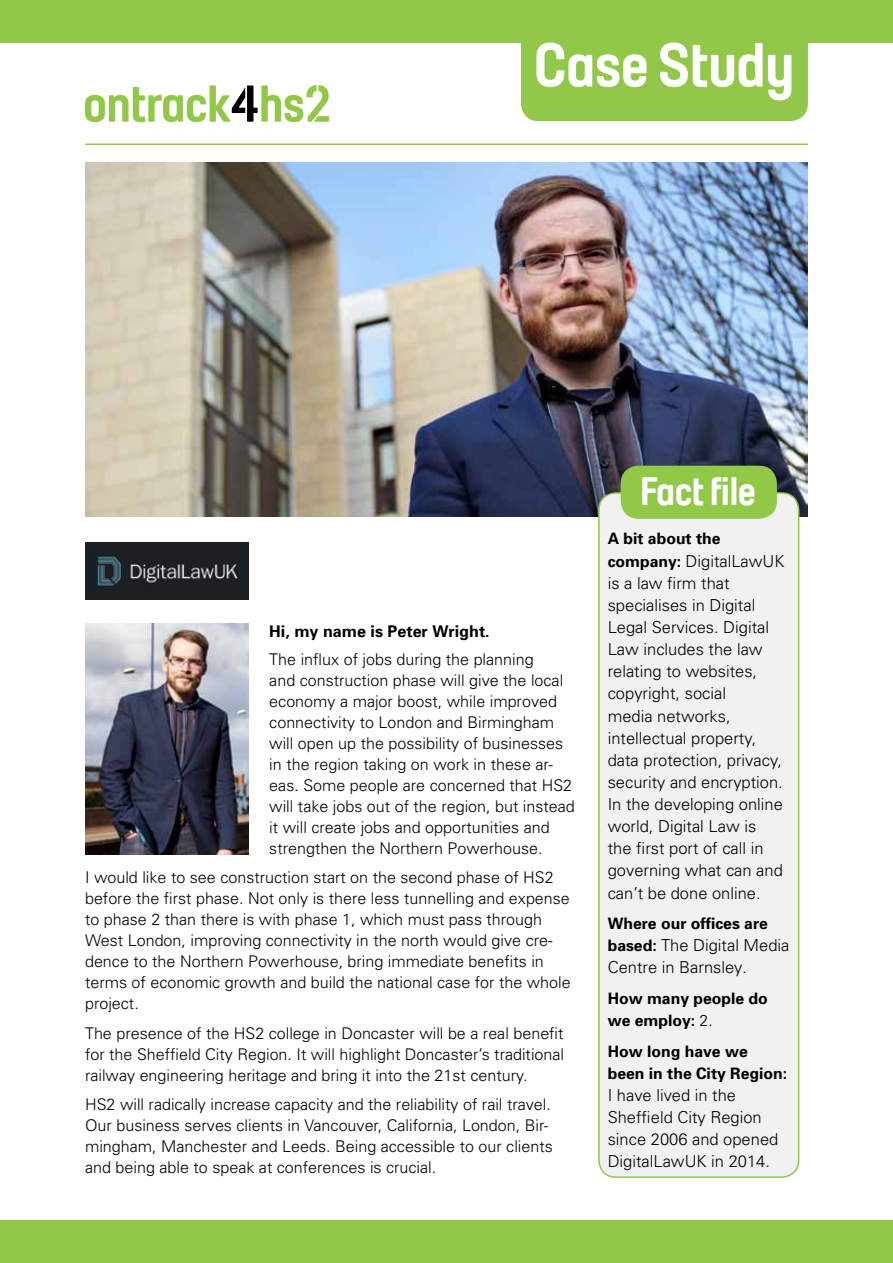
<style>
.page{position:relative;width:893px;height:1263px;background:#fff}
.page>*{position:absolute;margin:0;border:0;box-sizing:border-box;transform-origin:0 0}
.t1{font:63px "Sheffield Headline";color:#fff}
.t2{font:40.5px "Sheffield Headline";color:#fff}
.t3{font:300 16.5px/22.2px "Univers";color:#000}
.t4{font:300 16.2px/21px "Univers";color:#000}
.t5{font:700 16.2px "Univers";color:#000}
.t6{font:700 15.75px/22.2px "Univers";color:#000}
.s1{font-weight:700;font-size:15.75px}
.s2{font-size:15.75px}
.s3{font-weight:300}
</style>
<div class="page">
<img style="left:85px;top:623px;width:163px;height:232px">
<svg style="left:85px;top:85px;width:244px;height:37px"></svg>
<div style="left:0;top:0;width:893px;height:43px;background:#92c849"></div>
<div style="left:521px;top:43px;width:287px;height:78px;background:#92c849"></div>
<div style="left:0;top:1220px;width:893px;height:43px;background:#92c849"></div>
<hr style="left:85px;top:144px;width:723px;height:1px;background:#91c848">
<img style="left:85px;top:542px;width:163px;height:57px">
<img style="left:85px;top:163px;width:723px;height:354px">
<div style="left:599px;top:493px;width:200px;height:684px;background:#f1f1f2;border-radius:17px"></div>
<div style="left:598px;top:492px;width:201px;height:686px;border:2px solid #91c848;border-radius:17px"></div>
<div style="left:621px;top:466px;width:156px;height:53px;background:#91c848;border-radius:18px"></div>
<h1 class="t1" style="left:534px;top:26px;width:262px">Case Study</h1>
<p class="t5" style="left:269px;top:620px;width:222px">Hi, my name is Peter Wright.</p>
<p class="t4" style="left:269px;top:648px;width:307px">The influx of jobs during the planning<br>and construction phase will give the local economy a major boost, while improved connectivity to London and Birmingham will open up the possibility of businesses in the region taking on work in these ar&shy;eas. Some people are concerned that HS2 will take jobs out of the region, but instead it will create jobs and opportunities and strengthen the Northern Powerhouse.</p>
<p class="t4" style="left:85px;top:867px;width:487px">I would like to see construction start on the second phase of HS2 before the first phase. Not only is there less tunnelling and expense to phase 2 than there is with phase 1, which must pass through West London, improving connectivity in the north would give cre&shy;dence to the Northern Powerhouse, bring immediate benefits in terms of economic growth and build the national case for the whole project.</p>
<p class="t4" style="left:85px;top:1022px;width:481px;text-align:justify">The presence of the HS2 college in Doncaster will be a real benefit for the Sheffield City Region. It will highlight Doncaster’s traditional railway engineering heritage and bring it into the 21st century.</p>
<p class="t4" style="left:85px;top:1094px;width:469px">HS2 will radically increase capacity and the reliability of rail travel.<br>Our business serves clients in Vancouver, California, London, Bir&shy;mingham, Manchester and Leeds. Being accessible to our clients and being able to speak at conferences is crucial.</p>
<h2 class="t2" style="left:640px;top:465px;width:117px">Fact file</h2>
<p class="t6" style="left:608px;top:527px;width:114px">A bit about the</p>
<p class="t3" style="left:608px;top:549px;width:178px"><span class="s1">company:</span> DigitalLawUK is a law firm that specialises in Digital<br>Legal Services. Digital<br>Law includes the law relating to websites, copyright, social<br>media networks, intellectual property, data protection, privacy, security and encryption.<br>In the developing online world, Digital Law is<br>the first port of call in governing what can and can’t be done online.</p>
<p class="t6" style="left:608px;top:912px;width:162px">Where our offices are</p>
<p class="t3" style="left:608px;top:934px;width:183px"><span class="s1">based:</span> The Digital Media<br>Centre in Barnsley<span class="s2">.</span></p>
<p class="t6" style="left:608px;top:987px;width:162px">How many people do we employ: <span class="s3">2.</span></p>
<p class="t6" style="left:608px;top:1039px;width:181px">How long have we been in the City Region:</p>
<p class="t3" style="left:608px;top:1084px;width:172px">I have lived in the<br>Sheffield City Region since 2006 and opened<br>DigitalLawUK in 2014.</p>
</div>
